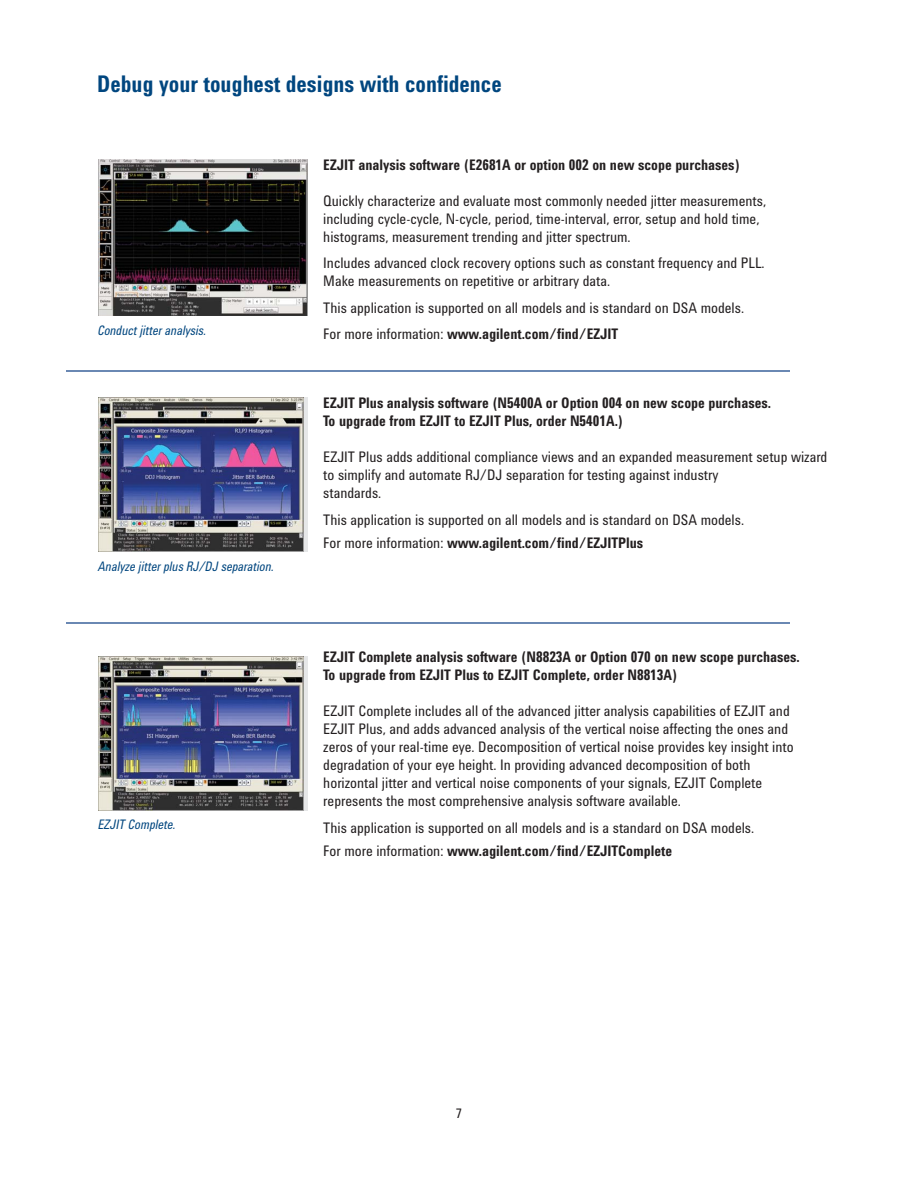
<style>
.page{position:relative;width:918px;height:1188px;background:#fff}
.page>*{position:absolute;margin:0;border:0;box-sizing:border-box;transform-origin:0 0}
.t1{font:700 23.7px "Agilent Condensed CFF";color:#00467f;scale:.93 1}
.t2{font:15px/18px "Agilent Condensed CFF";color:#231f20;scale:.95 1}
.t3{font:700 15px/18px "Agilent Condensed CFF";color:#231f20;scale:.95 1}
.t4{font:italic 13.5px "Agilent Condensed CFF";color:#00467f;scale:.9 1}
.t5{font:13.5px "Agilent Condensed CFF";color:#231f20}
.s1{font-weight:700}
</style>
<div class="page">
<hr style="left:66px;top:370px;width:724px;height:1px;background:#6a88b3">
<img style="left:98px;top:159px;width:209px;height:157px">
<hr style="left:66px;top:622px;width:724px;height:2px;background:#6a88b3">
<img style="left:98px;top:398px;width:205px;height:154px">
<img style="left:98px;top:656px;width:205px;height:154px">
<h1 class="t1" style="left:97px;top:75px;width:437px">Debug your toughest designs with confidence</h1>
<p class="t4" style="left:98px;top:326px;width:122px">Conduct jitter analysis.</p>
<p class="t4" style="left:98px;top:561px;width:197px">Analyze jitter plus RJ/DJ separation.</p>
<p class="t4" style="left:98px;top:819px;width:88px">EZJIT Complete.</p>
<p class="t3" style="left:323px;top:157px;width:440px">EZJIT analysis software (E2681A or option 002 on new scope purchases)</p>
<p class="t2" style="left:323px;top:193px;width:468px">Quickly characterize and evaluate most commonly needed jitter measurements, including cycle-cycle, N-cycle, period, time-interval, error, setup and hold time, histograms, measurement trending and jitter spectrum.</p>
<p class="t2" style="left:323px;top:256px;width:466px">Includes advanced clock recovery options such as constant frequency and PLL.<br>Make measurements on repetitive or arbitrary data.</p>
<p class="t2" style="left:323px;top:296px;width:444px;line-height:26.5px">This application is supported on all models and is standard on DSA models.<br>For more information: <span class="s1">www.agilent.com/find/EZJIT</span></p>
<p class="t3" style="left:323px;top:396px;width:473px">EZJIT Plus analysis software (N5400A or Option 004 on new scope purchases.<br>To upgrade from EZJIT to EZJIT Plus, order N5401A.)</p>
<p class="t2" style="left:323px;top:450px;width:532px">EZJIT Plus adds additional compliance views and an expanded measurement setup wizard to simplify and automate RJ/DJ separation for testing against industry<br>standards.</p>
<p class="t2" style="left:323px;top:509px;width:444px;line-height:23.5px">This application is supported on all models and is standard on DSA models.<br>For more information: <span class="s1">www.agilent.com/find/EZJITPlus</span></p>
<p class="t3" style="left:323px;top:650px;width:503px">EZJIT Complete analysis software (N8823A or Option 070 on new scope purchases.<br>To upgrade from EZJIT Plus to EZJIT Complete, order N8813A)</p>
<p class="t2" style="left:323px;top:704px;width:497px">EZJIT Complete includes all of the advanced jitter analysis capabilities of EZJIT and EZJIT Plus, and adds advanced analysis of the vertical noise affecting the ones and zeros of your real-time eye. Decomposition of vertical noise provides key insight into degradation of your eye height. In providing advanced decomposition of both horizontal jitter and vertical noise components of your signals, EZJIT Complete represents the most comprehensive analysis software available.</p>
<p class="t2" style="left:323px;top:817px;width:455px;line-height:23.5px">This application is supported on all models and is a standard on DSA models.<br>For more information: <span class="s1">www.agilent.com/find/EZJITComplete</span></p>
<p class="t5" style="left:456px;top:1109px;width:8px">7</p>
</div>
